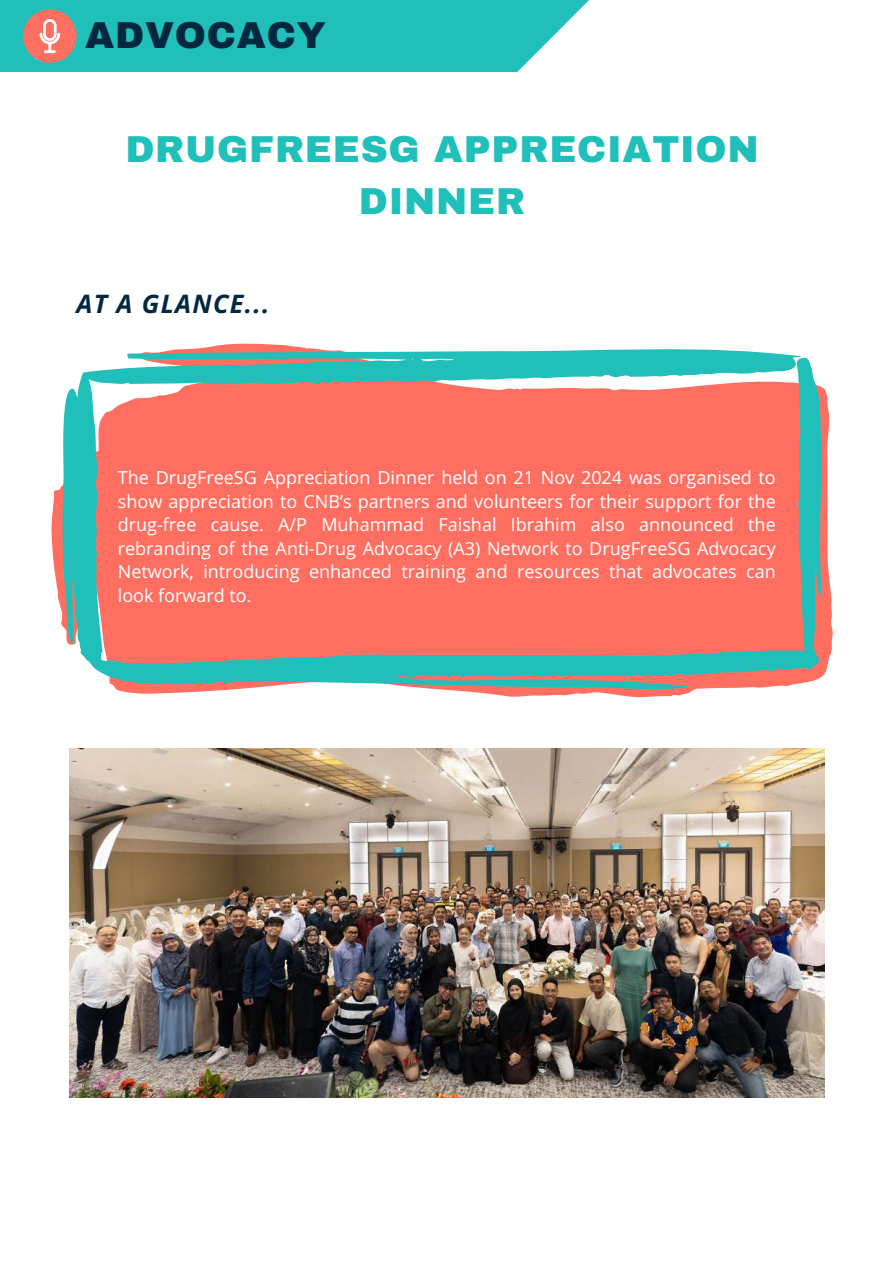
<style>
.page{position:relative;width:894px;height:1264px;background:#fff}
.page>*{position:absolute;margin:0;border:0;box-sizing:border-box;transform-origin:0 0}
.t1{font:900 37.5px/51.8px "Archivo";letter-spacing:.02em;color:#21bfba;text-align:center}
.t2{font:900 37.5px "Archivo";letter-spacing:.02em;color:#022841}
.t3{font:italic 700 25.5px "Open Sans";letter-spacing:.05em;color:#022841}
.t4{font:18px/23.7px "Open Sans";color:#fff;text-align:justify}
</style>
<div class="page">
<svg style="left:51px;top:387px;width:782px;height:311px"></svg>
<svg style="left:60px;top:343px;width:762px;height:349px;background:#d6877c"></svg>
<svg style="left:0;top:0;width:589px;height:71px;background:#3abfba"></svg>
<img style="left:70px;top:748px;width:753px;height:349px">
<h1 class="t2" style="left:85px;top:16px;width:242px">ADVOCACY</h1>
<h1 class="t1" style="left:125px;top:124px;width:635px">DRUGFREESG APPRECIATION<br>DINNER</h1>
<h2 class="t3" style="left:77px;top:286px;width:194px">AT A GLANCE...</h2>
<p class="t4" style="left:118px;top:465px;width:659px">The DrugFreeSG Appreciation Dinner held on 21 Nov 2024 was organised to show appreciation to CNB’s partners and volunteers for their support for the drug-free cause. A/P Muhammad Faishal Ibrahim also announced the rebranding of the Anti-Drug Advocacy (A3) Network to DrugFreeSG Advocacy Network, introducing enhanced training and resources that advocates can look forward to.</p>
</div>
